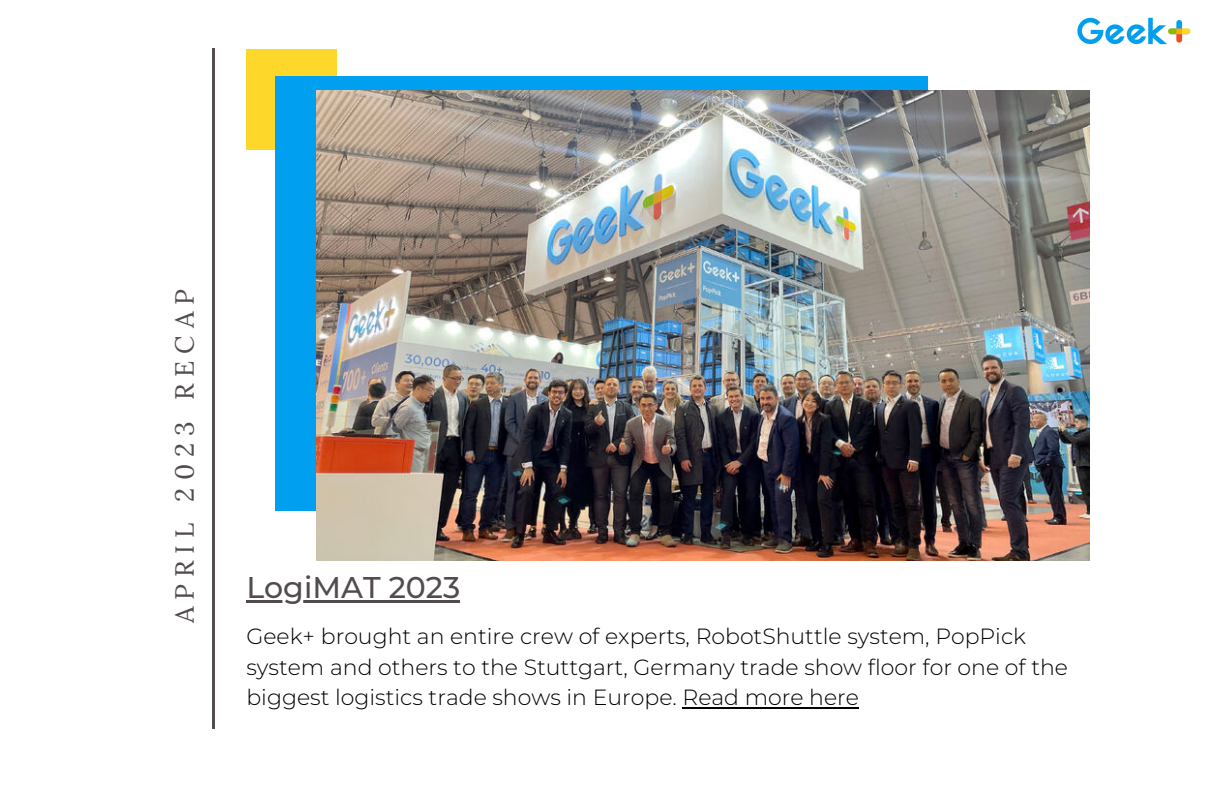
<style>
.page{position:relative;width:1215px;height:810px;background:#fff}
.page>*{position:absolute;margin:0;border:0;box-sizing:border-box;transform-origin:0 0}
.t1{font:500 30px "Montserrat";color:#524c4c}
.t2{font:26.2px "Lora";letter-spacing:.27em;color:#524c4c}
.t3{font:300 22px/30.8px "Montserrat";color:#000}
</style>
<div class="page">
<div style="left:246px;top:49px;width:91px;height:100px;background:#fed72b"></div>
<div style="left:275px;top:76px;width:652px;height:434px;background:#009fef"></div>
<hr style="left:212px;top:49px;width:3px;height:680px;background:#524c4c">
<img style="left:1077px;top:17px;width:114px;height:28px">
<img style="left:316px;top:91px;width:773px;height:470px">
<hr style="left:683px;top:707px;width:176px;height:1px;background:#000">
<hr style="left:246px;top:600px;width:214px;height:3px;background:#524c4c">
<p class="t2" style="left:168px;top:623px;width:336px;rotate:-90deg">APRIL 2023 RECAP</p>
<h1 class="t1" style="left:246px;top:569px;width:215px">LogiMAT 2023</h1>
<p class="t3" style="left:246px;top:620px;width:823px">Geek+ brought an entire crew of experts, RobotShuttle system, PopPick system and others to the Stuttgart, Germany trade show floor for one of the biggest logistics trade shows in Europe. Read more here</p>
</div>
